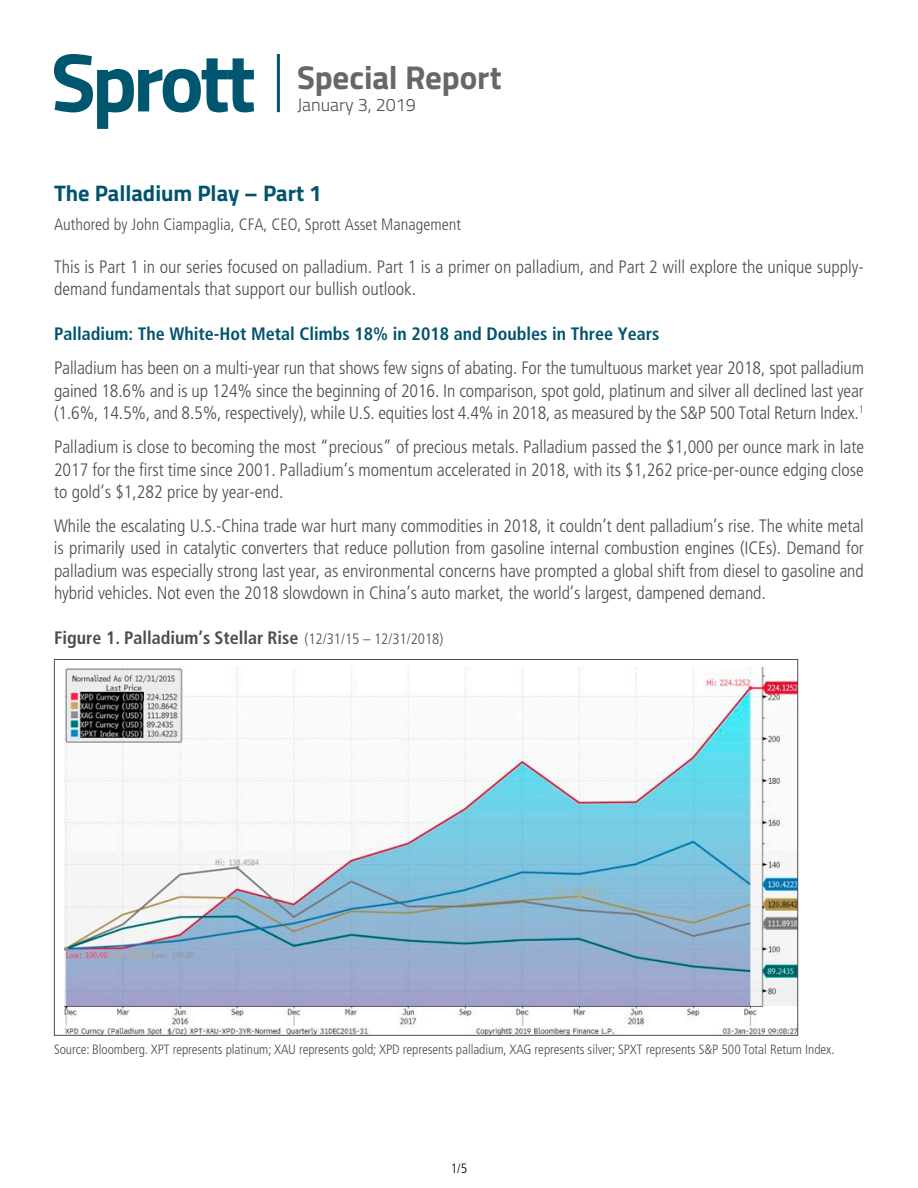
<style>
.page{position:relative;width:918px;height:1188px;background:#fff}
.page>*{position:absolute;margin:0;border:0;box-sizing:border-box;transform-origin:0 0}
.t1{font:700 33px "Titillium Web";letter-spacing:-.005em;color:#676767}
.t2{font:700 22.5px "Titillium Web";color:#00546e}
.t3{font:300 condensed 18px/22.5px "Frutiger LT Std";color:#4d4d4e;text-align:justify}
.t4{font:700 condensed 18px "Frutiger LT Std";color:#00546e}
.t5{font:700 condensed 18px "Frutiger LT Std";color:#4d4d4e}
.t6{font:300 18px "Titillium Web";color:#4d4d4e}
.t7{font:300 condensed 16.5px "Frutiger LT Std";color:#4d4d4e}
.t8{font:300 condensed 13.5px "Frutiger LT Std";letter-spacing:-.005em;color:#4d4d4e}
.t9{font:300 condensed 13.5px "Frutiger LT Std";color:#000}
.s1{font-weight:300;font-size:15px}
</style>
<div class="page">
<img style="left:64px;top:668px;width:732px;height:366px">
<svg style="left:54px;top:54px;width:200px;height:75px"></svg>
<hr style="left:277px;top:54px;width:3px;height:58px;background:#00546e">
<h1 class="t1" style="left:297px;top:52px;width:206px">Special Report</h1>
<p class="t6" style="left:297px;top:92px;width:120px">January 3, 2019</p>
<p class="t2" style="left:54px;top:176px;width:269px">The Palladium Play – Part 1</p>
<p class="t7" style="left:54px;top:215px;width:408px">Authored by John Ciampaglia, CFA, CEO, Sprott Asset Management</p>
<p class="t3" style="left:54px;top:256px;width:811px">This is Part 1 in our series focused on palladium. Part 1 is a primer on palladium, and Part 2 will explore the unique supply&shy;demand fundamentals that support our bullish outlook.</p>
<p class="t4" style="left:54px;top:324px;width:607px">Palladium: The White-Hot Metal Climbs 18% in 2018 and Doubles in Three Years</p>
<p class="t3" style="left:54px;top:357px;width:812px">Palladium has been on a multi-year run that shows few signs of abating. For the tumultuous market year 2018, spot palladium gained 18.6% and is up 124% since the beginning of 2016. In comparison, spot gold, platinum and silver all declined last year (1.6%, 14.5%, and 8.5%, respectively), while U.S. equities lost 4.4% in 2018, as measured by the S&amp;P 500 Total Return Index.<sup>1</sup></p>
<p class="t3" style="left:54px;top:436px;width:812px">Palladium is close to becoming the most “precious” of precious metals. Palladium passed the $1,000 per ounce mark in late 2017 for the first time since 2001. Palladium’s momentum accelerated in 2018, with its $1,262 price-per-ounce edging close to gold’s $1,282 price by year-end.</p>
<p class="t3" style="left:54px;top:515px;width:811px">While the escalating U.S.-China trade war hurt many commodities in 2018, it couldn’t dent palladium’s rise. The white metal is primarily used in catalytic converters that reduce pollution from gasoline internal combustion engines (ICEs). Demand for palladium was especially strong last year, as environmental concerns have prompted a global shift from diesel to gasoline and hybrid vehicles. Not even the 2018 slowdown in China’s auto market, the world’s largest, dampened demand.</p>
<p class="t5" style="left:54px;top:627px;width:391px">Figure 1. Palladium’s Stellar Rise <span class="s1">(12/31/15 – 12/31/2018)</span></p>
<p class="t8" style="left:54px;top:1042px;width:782px">Source: Bloomberg. XPT represents platinum; XAU represents gold; XPD represents palladium, XAG represents silver; SPXT represents S&amp;P 500 Total Return Index.</p>
<p class="t9" style="left:451px;top:1160px;width:18px">1/5</p>
</div>
